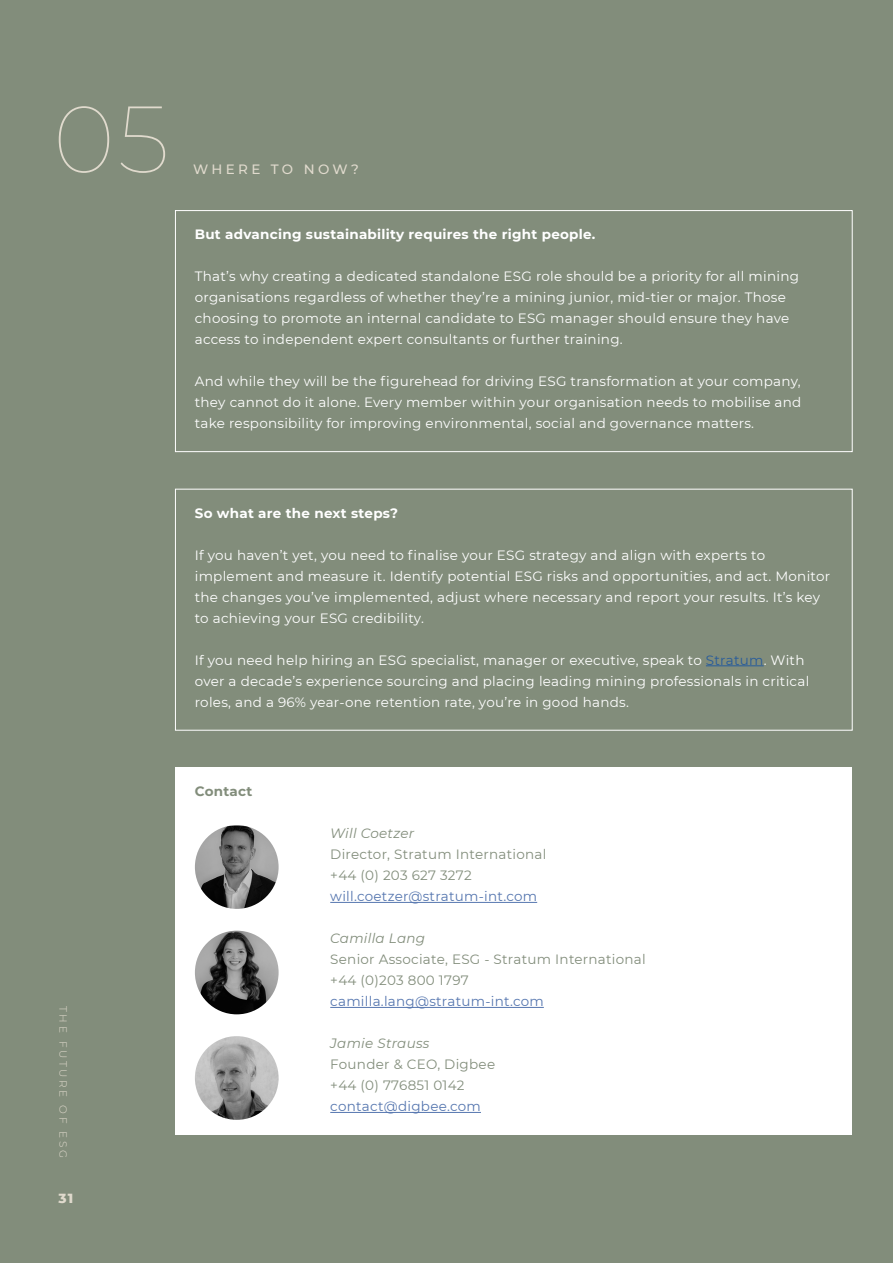
<style>
.page{position:relative;width:893px;height:1263px;background:#828d7b}
.page>*{position:absolute;margin:0;border:0;box-sizing:border-box;transform-origin:0 0}
.t1{font:100 94.5px "Montserrat";color:#e0dacd}
.t2{font:13.5px/21px "Montserrat";letter-spacing:.02em;color:#fff}
.t3{font:13.5px "Montserrat";letter-spacing:.02em;color:#828d7b}
.t4{font:13.5px "Montserrat";letter-spacing:.02em;color:#5576af}
.t5{font:700 13.5px "Montserrat";letter-spacing:.02em;color:#fff}
.t6{font:italic 13.5px "Montserrat";letter-spacing:.02em;color:#828d7b}
.t7{font:500 13.5px "Montserrat";letter-spacing:.25em;color:#e0dacd}
.t8{font:700 13.5px "Montserrat";letter-spacing:.02em;color:#828d7b}
.t9{font:800 13.5px "Montserrat";color:#e0dacd}
.t10{font:300 10.5px "Montserrat";letter-spacing:.25em;color:#e0dacd}
.s1{color:#275b9b}
</style>
<div class="page">
<div style="left:175px;top:768px;width:677px;height:367px;background:#fff"></div>
<hr style="left:706px;top:665px;width:58px;height:1px;background:#275b9b">
<hr style="left:330px;top:902px;width:207px;height:1px;background:#5576af">
<hr style="left:330px;top:1007px;width:214px;height:1px;background:#5576af">
<hr style="left:330px;top:1112px;width:151px;height:1px;background:#5576af">
<div style="left:175px;top:210px;width:678px;height:242px;border:1px solid #fff"></div>
<div style="left:175px;top:489px;width:678px;height:241px;border:1px solid #fff"></div>
<img style="left:195px;top:931px;width:84px;height:83px;border-radius:42px">
<img style="left:195px;top:1036px;width:84px;height:84px;border-radius:42px">
<img style="left:195px;top:825px;width:84px;height:84px;border-radius:42px">
<p class="t1" style="left:53px;top:76px;width:118px">05</p>
<p class="t7" style="left:193px;top:159px;width:167px">WHERE TO NOW?</p>
<p class="t5" style="left:195px;top:225px;width:402px">But advancing sustainability requires the right people.</p>
<p class="t2" style="left:195px;top:265px;width:606px">That’s why creating a dedicated standalone ESG role should be a priority for all mining organisations regardless of whether they’re a mining junior, mid-tier or major. Those choosing to promote an internal candidate to ESG manager should ensure they have access to independent expert consultants or further training.</p>
<p class="t2" style="left:195px;top:370px;width:608px;text-align:justify">And while they will be the figurehead for driving ESG transformation at your company, they cannot do it alone. Every member within your organisation needs to mobilise and take responsibility for improving environmental, social and governance matters.</p>
<p class="t5" style="left:195px;top:503px;width:205px">So what are the next steps?</p>
<p class="t2" style="left:195px;top:544px;width:637px">If you haven’t yet, you need to finalise your ESG strategy and align with experts to implement and measure it. Identify potential ESG risks and opportunities, and act. Monitor the changes you’ve implemented, adjust where necessary and report your results. It’s key to achieving your ESG credibility.</p>
<p class="t2" style="left:195px;top:649px;width:616px">If you need help hiring an ESG specialist, manager or executive, speak to <span class="s1">Stratum</span>. With over a decade’s experience sourcing and placing leading mining professionals in critical roles, and a 96% year-one retention rate, you’re in good hands.</p>
<p class="t10" style="left:70px;top:1006px;width:154px;rotate:90deg">THE FUTURE OF ESG</p>
<p class="t9" style="left:58px;top:1189px;width:16px">31</p>
<p class="t8" style="left:195px;top:782px;width:59px">Contact</p>
<p class="t6" style="left:330px;top:824px;width:85px">Will Coetzer</p>
<p class="t3" style="left:330px;top:845px;width:218px">Director, Stratum International</p>
<p class="t3" style="left:330px;top:866px;width:143px">+44 (0) 203 627 3272</p>
<p class="t4" style="left:330px;top:887px;width:208px">will.coetzer@stratum-int.com</p>
<p class="t6" style="left:330px;top:929px;width:96px">Camilla Lang</p>
<p class="t3" style="left:330px;top:950px;width:317px">Senior Associate, ESG - Stratum International</p>
<p class="t3" style="left:330px;top:971px;width:140px">+44 (0)203 800 1797</p>
<p class="t4" style="left:330px;top:992px;width:215px">camilla.lang@stratum-int.com</p>
<p class="t6" style="left:330px;top:1034px;width:101px">Jamie Strauss</p>
<p class="t3" style="left:330px;top:1055px;width:166px">Founder &amp; CEO, Digbee</p>
<p class="t3" style="left:330px;top:1076px;width:136px">+44 (0) 776851 0142</p>
<p class="t4" style="left:330px;top:1097px;width:152px">contact@digbee.com</p>
</div>
